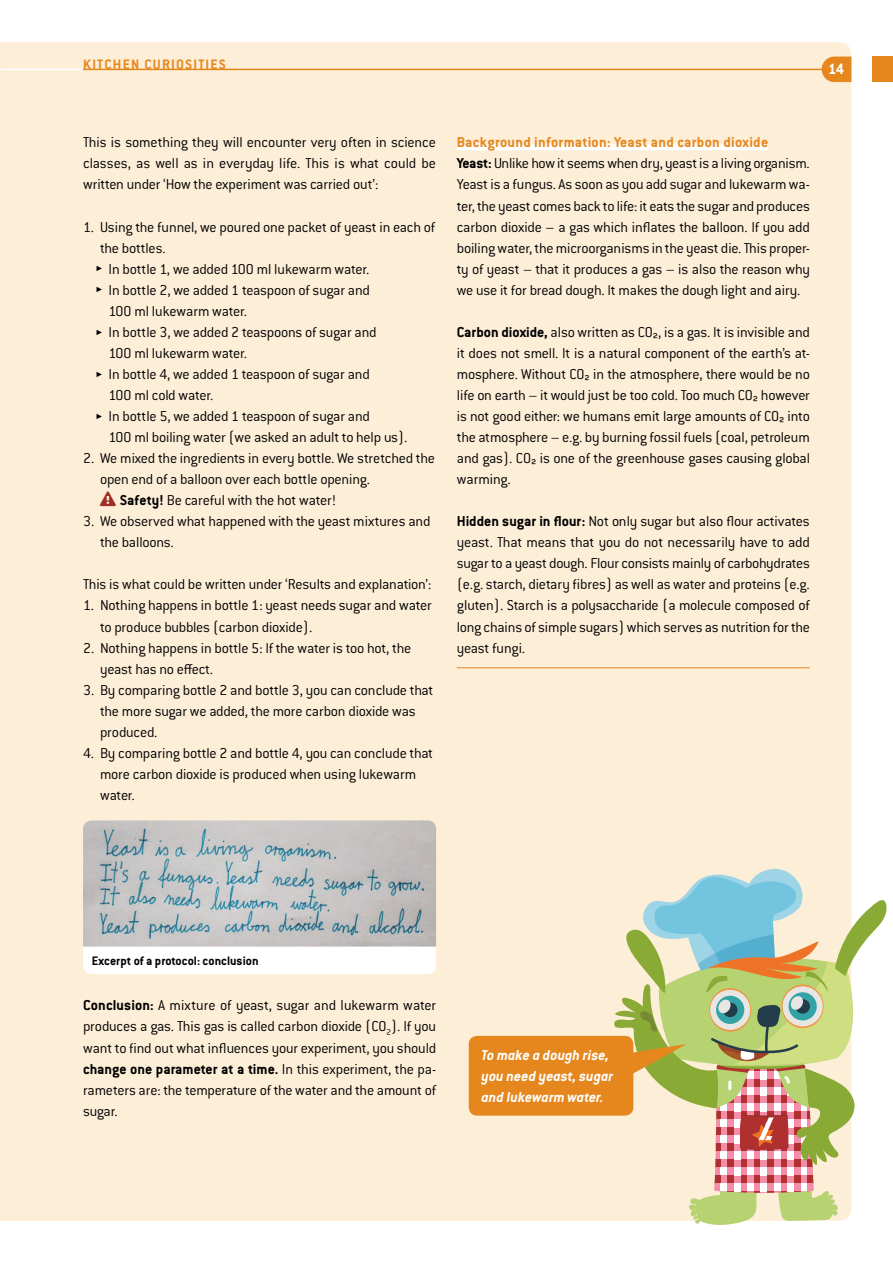
<style>
.page{position:relative;width:893px;height:1263px;background:#fff}
.page>*{position:absolute;margin:0;border:0;box-sizing:border-box;transform-origin:0 0}
.t1{font:700 16.5px "Conduit ITC Pro";color:#fff}
._01_Copy_Stop_KITCHE{font:300 15.75px/21px "Conduit ITC Pro";letter-spacing:-.015em;color:#000}
._01_Copy{font:300 15.75px/21px "Conduit ITC Pro";letter-spacing:-.015em;color:#000;text-align:justify}
._01_Copy_Stop_Kitche{font:300 15.75px/21px "Conduit ITC Pro";letter-spacing:-.015em;color:#000;text-align:justify}
._01_Copy_OhneLZ{font:300 15.75px "Conduit ITC Pro";letter-spacing:-.015em;color:#000}
._01_GRF_Speechbubble{font:italic 700 15.75px/21px "Conduit ITC Pro";color:#fff}
.H4_Kitchen{font:700 15.75px "Conduit ITC Pro";letter-spacing:.02em;color:#e6871e}
.t2{font:700 15px "Conduit ITC Pro";letter-spacing:.08em;color:#e6871e}
._01_BU{font:700 13.5px "Conduit ITC Pro";color:#000}
.s1{font-family:"Klavika Arrows";font-size:10.5px}
.s2{color:#9d2f24}
.s3{font-weight:700}
</style>
<div class="page">
<div style="left:0;top:42px;width:851px;height:1179px;background:#fdeed8"></div>
<img style="left:83px;top:820px;width:353px;height:127px">
<svg style="left:83px;top:947px;width:353px;height:27px"></svg>
<div style="left:457px;top:144px;width:311px;height:6px;background:#fff"></div>
<hr style="left:457px;top:667px;width:353px;height:1px;background:#e6871e">
<div style="left:469px;top:1036px;width:164px;height:80px;background:#e6871e;border-radius:9px"></div>
<svg style="left:613px;top:867px;width:274px;height:358px"></svg>
<hr style="left:83px;top:69px;width:766px;height:1px;background:#e6871e">
<hr style="left:1px;top:69px;width:82px;height:1px;background:#fff">
<div style="left:872px;top:57px;width:21px;height:25px;background:#e6871e"></div>
<div style="left:822px;top:57px;width:29px;height:25px;background:#e6871e;border-radius:13px"></div>
<p class="t2" style="left:83px;top:55px;width:144px">KITCHEN CURIOSITIES</p>
<p class="t1" style="left:828px;top:59px;width:18px">14</p>
<p class="_01_Copy" style="left:83px;top:132px;width:355px">This is something they will encounter very often in science classes, as well as in everyday life. This is what could be written under ‘How the experiment was carried out’:</p>
<p class="_01_Copy_Stop_KITCHE" style="left:100px;top:216px;width:337px;text-indent:-17px">1. Using the funnel, we poured one packet of yeast in each of the bottles.</p>
<p class="_01_Copy_Stop_KITCHE" style="left:96px;top:258px;width:275px"><span class="s1">5</span> In bottle 1, we added 100 ml lukewarm water.</p>
<p class="_01_Copy_Stop_KITCHE" style="left:109px;top:279px;width:263px;text-indent:-13px"><span class="s1">5</span> In bottle 2, we added 1 teaspoon of sugar and<br>100 ml lukewarm water.</p>
<p class="_01_Copy_Stop_KITCHE" style="left:109px;top:321px;width:270px;text-indent:-13px"><span class="s1">5</span> In bottle 3, we added 2 teaspoons of sugar and<br>100 ml lukewarm water.</p>
<p class="_01_Copy_Stop_KITCHE" style="left:109px;top:364px;width:263px;text-indent:-13px"><span class="s1">5</span> In bottle 4, we added 1 teaspoon of sugar and<br>100 ml cold water.</p>
<p class="_01_Copy_Stop_KITCHE" style="left:109px;top:406px;width:300px;text-indent:-13px"><span class="s1">5</span> In bottle 5, we added 1 teaspoon of sugar and<br>100 ml boiling water (we asked an adult to help us).</p>
<p class="_01_Copy_Stop_KITCHE" style="left:100px;top:448px;width:336px;text-indent:-17px">2. We mixed the ingredients in every bottle. We stretched the open end of a balloon over each bottle opening.</p>
<p class="_01_Copy_Stop_KITCHE" style="left:100px;top:490px;width:238px"><span class="s2">❑</span> <span class="s3">Safety!</span> Be careful with the hot water!</p>
<p class="_01_Copy_Stop_KITCHE" style="left:100px;top:511px;width:332px;text-indent:-17px">3. We observed what happened with the yeast mixtures and the balloons.</p>
<p class="_01_Copy_OhneLZ" style="left:83px;top:576px;width:350px">This is what could be written under ‘Results and explanation’:</p>
<p class="_01_Copy_Stop_KITCHE" style="left:100px;top:595px;width:333px;text-indent:-17px">1. Nothing happens in bottle 1: yeast needs sugar and water to produce bubbles (carbon dioxide).</p>
<p class="_01_Copy_Stop_KITCHE" style="left:100px;top:637px;width:313px;text-indent:-17px">2. Nothing happens in bottle 5: If the water is too hot, the yeast has no effect.</p>
<p class="_01_Copy_Stop_KITCHE" style="left:100px;top:679px;width:335px;text-indent:-17px">3. By comparing bottle 2 and bottle 3, you can conclude that the more sugar we added, the more carbon dioxide was produced.</p>
<p class="_01_Copy_Stop_KITCHE" style="left:100px;top:742px;width:335px;text-indent:-17px">4. By comparing bottle 2 and bottle 4, you can conclude that more carbon dioxide is produced when using lukewarm water.</p>
<p class="H4_Kitchen" style="left:457px;top:133px;width:313px">Background information: Yeast and carbon dioxide</p>
<p class="_01_Copy" style="left:457px;top:153px;width:355px"><span class="s3">Yeast:</span> Unlike how it seems when dry, yeast is a living organism.<br>Yeast is a fungus. As soon as you add sugar and lukewarm wa&shy;ter, the yeast comes back to life: it eats the sugar and produces carbon dioxide – a gas which inflates the balloon. If you add boiling water, the microorganisms in the yeast die. This proper&shy;ty of yeast – that it produces a gas – is also the reason why we use it for bread dough. It makes the dough light and airy.</p>
<p class="_01_Copy_Stop_KITCHE" style="left:457px;top:321px;width:355px;text-align:justify"><span class="s3">Carbon dioxide,</span> also written as CO2, is a gas. It is invisible and it does not smell. It is a natural component of the earth’s at&shy;mosphere. Without CO2 in the atmosphere, there would be no life on earth – it would just be too cold. Too much CO2 however is not good either: we humans emit large amounts of CO2 into the atmosphere – e.g. by burning fossil fuels (coal, petroleum and gas). CO2 is one of the greenhouse gases causing global warming.</p>
<p class="_01_Copy_Stop_Kitche" style="left:457px;top:511px;width:355px"><span class="s3">Hidden sugar in flour:</span> Not only sugar but also flour activates yeast. That means that you do not necessarily have to add sugar to a yeast dough. Flour consists mainly of carbohydrates (e.g. starch, dietary fibres) as well as water and proteins (e.g. gluten). Starch is a polysaccharide (a molecule composed of long chains of simple sugars) which serves as nutrition for the yeast fungi.</p>
<p class="_01_BU" style="left:92px;top:953px;width:168px">Excerpt of a protocol: conclusion</p>
<p class="_01_Copy" style="left:83px;top:995px;width:355px"><span class="s3">Conclusion:</span> A mixture of yeast, sugar and lukewarm water produces a gas. This gas is called carbon dioxide (CO<sub>2</sub>). If you want to find out what influences your experiment, you should <span class="s3">change one parameter at a time.</span> In this experiment, the pa&shy;rameters are: the temperature of the water and the amount of sugar.</p>
<p class="_01_GRF_Speechbubble" style="left:481px;top:1044px;width:133px">To make a dough rise, you need yeast, sugar and lukewarm water.</p>
</div>
